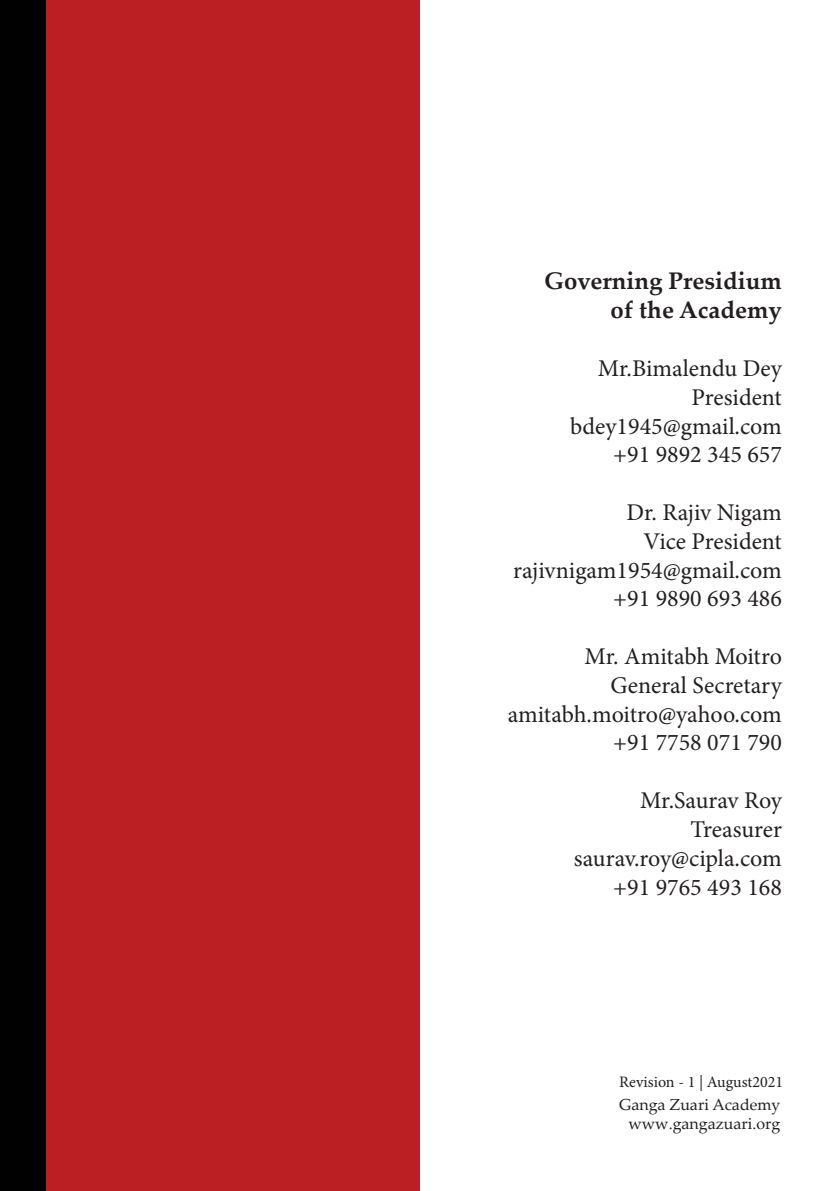
<style>
.page{position:relative;width:840px;height:1191px;background:#fff}
.page>*{position:absolute;margin:0;border:0;box-sizing:border-box;transform-origin:0 0}
.t1{font:24px/28.8px "Minion Pro";color:#231f20;text-align:right}
.t2{font:700 24px/28.8px "Palatino Linotype";color:#231f20;text-align:right}
.t3{font:16px/19.2px "Palatino Linotype";color:#231f20;text-align:center}
.t4{font:16px "Minion Pro";color:#231f20}
</style>
<div class="page">
<svg style="left:0;top:0;width:420px;height:1191px;background:#a41b1f"></svg>
<p class="t2" style="left:544px;top:266px;width:239px">Governing Presidium of the Academy</p>
<p class="t1" style="left:569px;top:354px;width:213px">Mr.Bimalendu Dey<br>President bdey1945@gmail.com +91 9892 345 657</p>
<p class="t1" style="left:513px;top:498px;width:270px">Dr. Rajiv Nigam<br>Vice President rajivnigam1954@gmail.com +91 9890 693 486</p>
<p class="t1" style="left:507px;top:642px;width:275px">Mr. Amitabh Moitro<br>General Secretary amitabh.moitro@yahoo.com +91 7758 071 790</p>
<p class="t1" style="left:573px;top:786px;width:209px">Mr.Saurav Roy<br>Treasurer saurav.roy@cipla.com +91 9765 493 168</p>
<p class="t4" style="left:618px;top:1071px;width:165px">Revision - 1 | August2021</p>
<p class="t3" style="left:618px;top:1094px;width:163px">Ganga Zuari Academy www.gangazuari.org</p>
</div>
